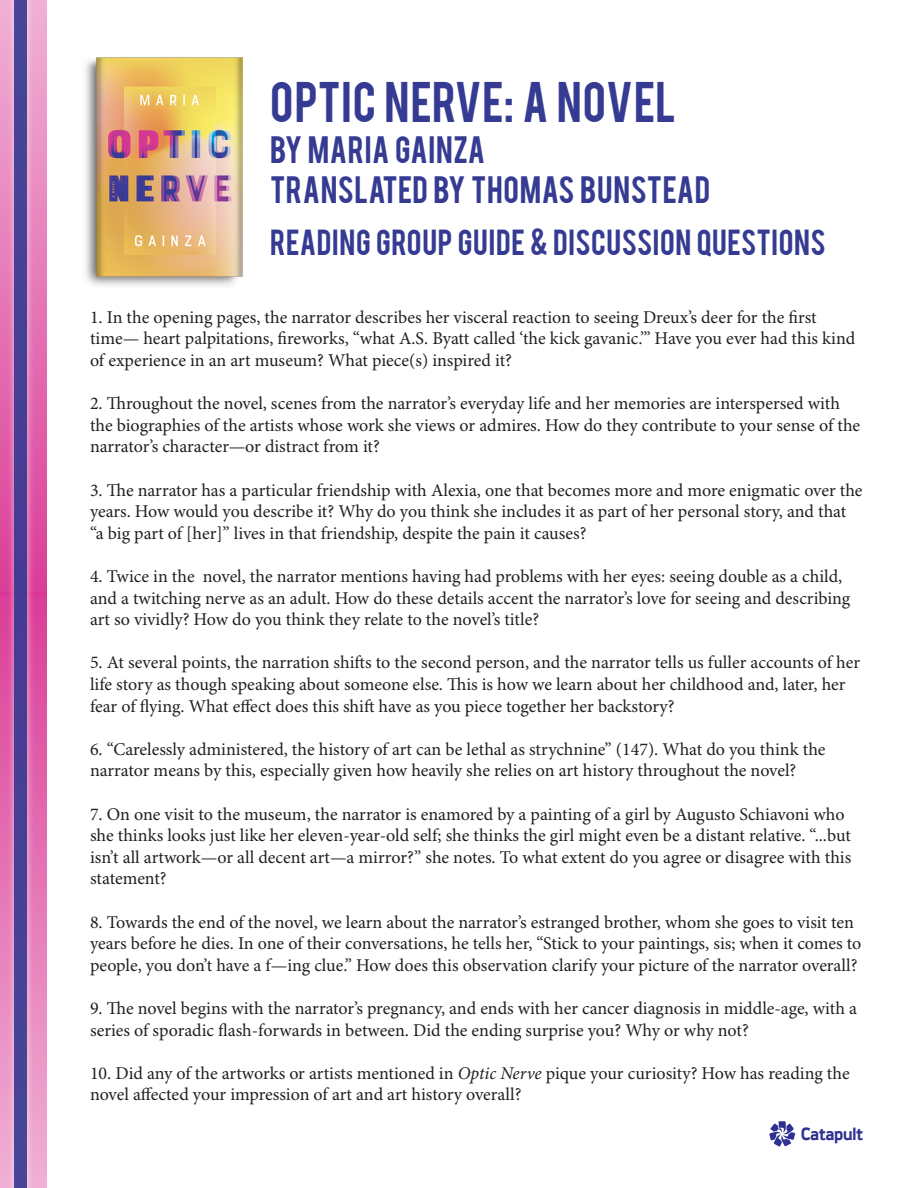
<style>
.page{position:relative;width:918px;height:1188px;background:#fff}
.page>*{position:absolute;margin:0;border:0;box-sizing:border-box;transform-origin:0 0}
.t1{font:45px "Bebas";letter-spacing:.02em;color:#353b92}
.t2{font:30px "Bebas";letter-spacing:.02em;color:#353b92}
.t3{font:28.5px "Bebas";letter-spacing:.025em;color:#353b92}
.t4{font:18px/21.6px "Minion Pro";letter-spacing:-.005em;color:#231f20}
.t5{font:17.55px "Brokman S Heavy";letter-spacing:-.02em;color:#2e3092}
.s1{font-style:italic}
</style>
<div class="page">
<img style="left:85px;top:57px;width:158px;height:229px">
<svg style="left:769px;top:1121px;width:26px;height:26px"></svg>
<div style="left:0;top:592px;width:46px;height:596px;background:linear-gradient(to bottom,#db3d98,#f0b1d5)"></div>
<div style="left:0;top:0;width:46px;height:596px;background:linear-gradient(to bottom,#f0b1d5,#db3d98)"></div>
<div style="left:7px;top:0;width:28px;height:1188px;background:#fff;opacity:.75"></div>
<div style="left:14px;top:0;width:13px;height:1188px;background:#464195"></div>
<p class="t1" style="left:270px;top:69px;width:407px">OPTIC NERVE: A NOVEL</p>
<p class="t2" style="left:270px;top:127px;width:217px">BY MARIA GAINZA</p>
<p class="t2" style="left:270px;top:168px;width:442px">TRANSLATED BY THOMAS BUNSTEAD</p>
<p class="t3" style="left:270px;top:222px;width:557px">READING GROUP GUIDE &amp; DISCUSSION QUESTIONS</p>
<p class="t4" style="left:90px;top:307px;width:767px">1. In the opening pages, the narrator describes her visceral reaction to seeing Dreux’s deer for the first time— heart palpitations, fireworks, “what A.S. Byatt called ‘the kick gavanic.’” Have you ever had this kind of experience in an art museum? What piece(s) inspired it?</p>
<p class="t4" style="left:90px;top:393px;width:772px">2. Throughout the novel, scenes from the narrator’s everyday life and her memories are interspersed with the biographies of the artists whose work she views or admires. How do they contribute to your sense of the narrator’s character—or distract from it?</p>
<p class="t4" style="left:90px;top:480px;width:774px">3. The narrator has a particular friendship with Alexia, one that becomes more and more enigmatic over the years. How would you describe it? Why do you think she includes it as part of her personal story, and that “a big part of [her]” lives in that friendship, despite the pain it causes?</p>
<p class="t4" style="left:90px;top:566px;width:762px">4. Twice in the novel, the narrator mentions having had problems with her eyes: seeing double as a child, and a twitching nerve as an adult. How do these details accent the narrator’s love for seeing and describing art so vividly? How do you think they relate to the novel’s title?</p>
<p class="t4" style="left:90px;top:653px;width:772px">5. At several points, the narration shifts to the second person, and the narrator tells us fuller accounts of her life story as though speaking about someone else. This is how we learn about her childhood and, later, her fear of flying. What effect does this shift have as you piece together her backstory?</p>
<p class="t4" style="left:90px;top:739px;width:737px">6. “Carelessly administered, the history of art can be lethal as strychnine” (147). What do you think the</p>
<p class="t4" style="left:90px;top:761px;width:708px">narrator means by this, especially given how heavily she relies on art history throughout the novel?</p>
<p class="t4" style="left:90px;top:804px;width:763px">7. On one visit to the museum, the narrator is enamored by a painting of a girl by Augusto Schiavoni who she thinks looks just like her eleven-year-old self; she thinks the girl might even be a distant relative. “...but isn’t all artwork—or all decent art—a mirror?” she notes. To what extent do you agree or disagree with this statement?</p>
<p class="t4" style="left:90px;top:912px;width:773px">8. Towards the end of the novel, we learn about the narrator’s estranged brother, whom she goes to visit ten years before he dies. In one of their conversations, he tells her, “Stick to your paintings, sis; when it comes to people, you don’t have a f—ing clue.” How does this observation clarify your picture of the narrator overall?</p>
<p class="t4" style="left:90px;top:998px;width:768px">9. The novel begins with the narrator’s pregnancy, and ends with her cancer diagnosis in middle-age, with a series of sporadic flash-forwards in between. Did the ending surprise you? Why or why not?</p>
<p class="t4" style="left:90px;top:1063px;width:761px">10. Did any of the artworks or artists mentioned in <span class="s1">Optic Nerve</span> pique your curiosity? How has reading the novel affected your impression of art and art history overall?</p>
<p class="t5" style="left:801px;top:1123px;width:64px">Catapult</p>
</div>
